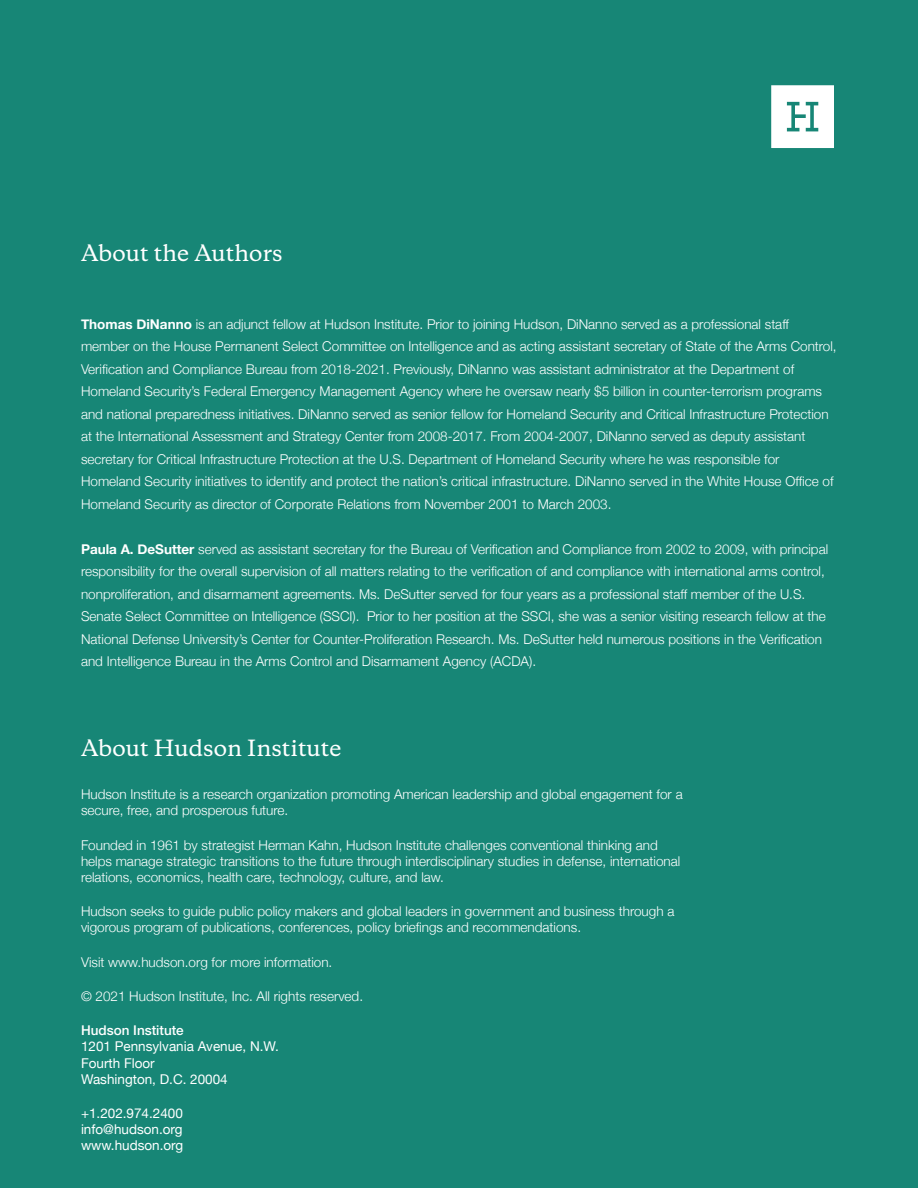
<style>
.page{position:relative;width:918px;height:1188px;background:#178676}
.page>*{position:absolute;margin:0;border:0;box-sizing:border-box;transform-origin:0 0}
.t1{font:500 21px "Copernicus";color:#fff}
.t2{font:300 13.5px/22.5px "Helvetica Neue";color:#fff}
.t3{font:13.5px/16.2px "Helvetica Neue";color:#fff}
.t4{font:500 13.5px "Helvetica Neue LT Pro";color:#fff}
.s1{font-weight:700}
</style>
<div class="page">
<svg style="left:771px;top:85px;width:63px;height:63px;background:#e7f2f0"></svg>
<h1 class="t1" style="left:81px;top:235px;width:203px">About the Authors</h1>
<p class="t2" style="left:81px;top:311px;width:757px"><span class="s1">Thomas DiNanno</span> is an adjunct fellow at Hudson Institute. Prior to joining Hudson, DiNanno served as a professional staff member on the House Permanent Select Committee on Intelligence and as acting assistant secretary of State of the Arms Control, Verification and Compliance Bureau from 2018-2021. Previously, DiNanno was assistant administrator at the Department of Homeland Security’s Federal Emergency Management Agency where he oversaw nearly $5 billion in counter-terrorism programs and national preparedness initiatives. DiNanno served as senior fellow for Homeland Security and Critical Infrastructure Protection at the International Assessment and Strategy Center from 2008-2017. From 2004-2007, DiNanno served as deputy assistant secretary for Critical Infrastructure Protection at the U.S. Department of Homeland Security where he was responsible for Homeland Security initiatives to identify and protect the nation’s critical infrastructure. DiNanno served in the White House Office of Homeland Security as director of Corporate Relations from November 2001 to March 2003.</p>
<p class="t2" style="left:81px;top:536px;width:749px"><span class="s1">Paula A. DeSutter</span> served as assistant secretary for the Bureau of Verification and Compliance from 2002 to 2009, with principal responsibility for the overall supervision of all matters relating to the verification of and compliance with international arms control, nonproliferation, and disarmament agreements. Ms. DeSutter served for four years as a professional staff member of the U.S.<br>Senate Select Committee on Intelligence (SSCI). Prior to her position at the SSCI, she was a senior visiting research fellow at the National Defense University’s Center for Counter-Proliferation Research. Ms. DeSutter held numerous positions in the Verification and Intelligence Bureau in the Arms Control and Disarmament Agency (ACDA).</p>
<h1 class="t1" style="left:81px;top:730px;width:262px">About Hudson Institute</h1>
<p class="t2" style="left:81px;top:785px;width:603px;line-height:16.2px">Hudson Institute is a research organization promoting American leadership and global engagement for a secure, free, and prosperous future.</p>
<p class="t2" style="left:81px;top:836px;width:601px;line-height:16.2px">Founded in 1961 by strategist Herman Kahn, Hudson Institute challenges conventional thinking and helps manage strategic transitions to the future through interdisciplinary studies in defense, international relations, economics, health care, technology, culture, and law.</p>
<p class="t2" style="left:81px;top:902px;width:595px;line-height:16.2px">Hudson seeks to guide public policy makers and global leaders in government and business through a vigorous program of publications, conferences, policy briefings and recommendations.</p>
<p class="t2" style="left:81px;top:950px;width:253px">Visit www.hudson.org for more information.</p>
<p class="t2" style="left:81px;top:984px;width:284px">© 2021 Hudson Institute, Inc. All rights reserved.</p>
<p class="t4" style="left:81px;top:1022px;width:104px">Hudson Institute</p>
<p class="t3" style="left:81px;top:1039px;width:199px">1201 Pennsylvania Avenue, N.W.<br>Fourth Floor<br>Washington, D.C. 20004</p>
<p class="t3" style="left:81px;top:1106px;width:104px;text-align:justify">+1.202.974.2400 info@hudson.org www.hudson.org</p>
</div>
